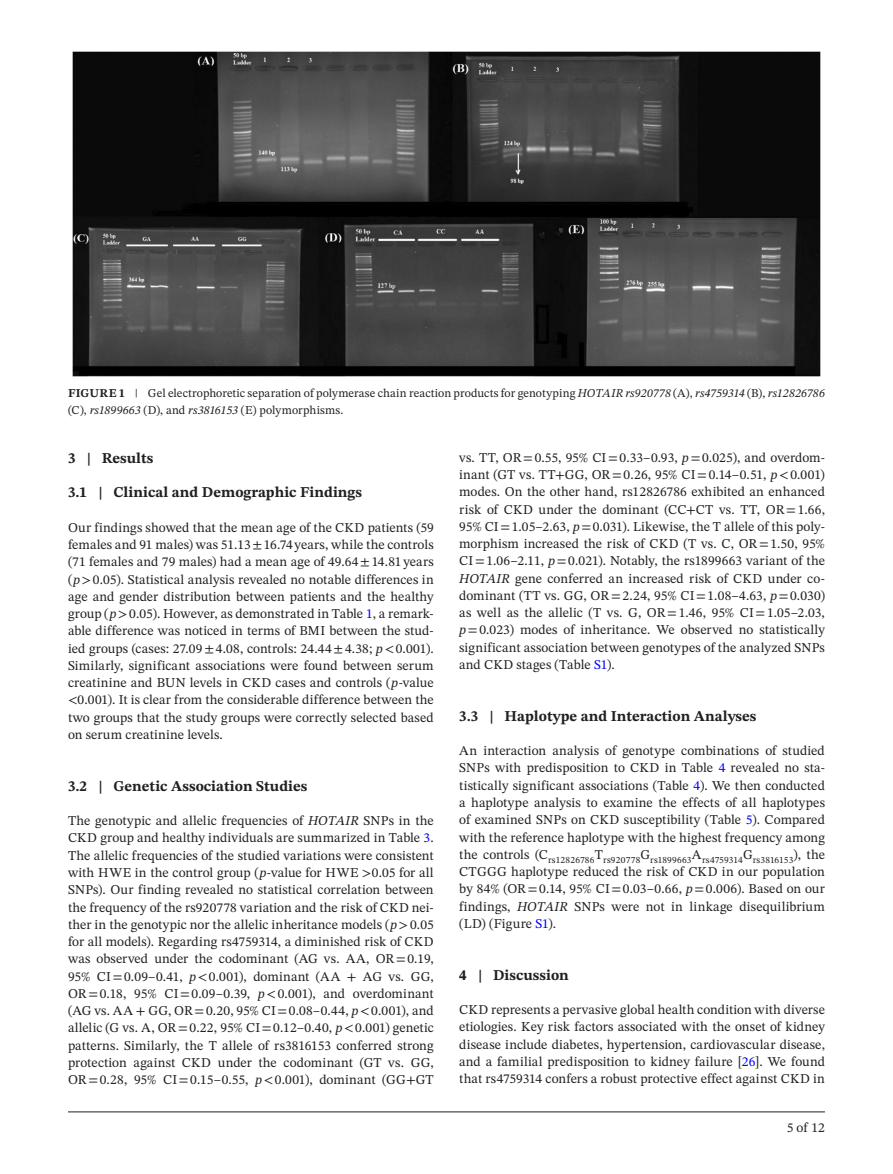
<style>
.page{position:relative;width:893px;height:1174px;background:#fff}
.page>*{position:absolute;margin:0;border:0;box-sizing:border-box;transform-origin:0 0}
.t1{font:700 15px "STIX Two Text";color:#231f20}
.t2{font:13.5px/17.2px "STIX Two Text";letter-spacing:.01em;color:#231f20;text-align:justify}
.t3{font:12px/17.2px "STIX Two Text";letter-spacing:.005em;color:#231f20}
.t4{font:9.45px "STIX Two Text";letter-spacing:.02em;color:#231f20}
.s1{font-weight:700}
.s2{font-style:italic}
.s3{color:#00f}
</style>
<div class="page">
<hr style="left:68px;top:1111px;width:757px;height:1px;background:#231f20">
<img style="left:72px;top:51px;width:749px;height:326px">
<p class="t3" style="left:68px;top:384px;width:758px"><span class="s1">FIGURE 1</span> | Gel electrophoretic separation of polymerase chain reaction products for genotyping <span class="s2">HOTAIR rs920778</span> (A), <span class="s2">rs4759314</span> (B), <span class="s2">rs12826786 </span>(C), <span class="s2">rs1899663</span> (D), and <span class="s2">rs3816153</span> (E) polymorphisms.</p>
<p class="t1" style="left:68px;top:447px;width:87px">3 | Results</p>
<p class="t1" style="left:68px;top:481px;width:296px">3.1 | Clinical and Demographic Findings</p>
<p class="t2" style="left:68px;top:518px;width:367px">Our findings showed that the mean age of the CKD patients (59 females and 91 males) was 51.13±16.74 years, while the controls (71 females and 79 males) had a mean age of 49.64±14.81 years (<span class="s2">p</span>&gt;0.05). Statistical analysis revealed no notable differences in age and gender distribution between patients and the healthy group (<span class="s2">p</span>&gt;0.05). However, as demonstrated in Table <span class="s3">1</span>, a remark&shy;able difference was noticed in terms of BMI between the stud&shy;ied groups (cases: 27.09±4.08, controls: 24.44±4.38; <span class="s2">p</span>&lt;0.001).<br>Similarly, significant associations were found between serum creatinine and BUN levels in CKD cases and controls (<span class="s2">p</span>-value &lt;0.001). It is clear from the considerable difference between the two groups that the study groups were correctly selected based on serum creatinine levels.</p>
<p class="t1" style="left:68px;top:775px;width:241px">3.2 | Genetic Association Studies</p>
<p class="t2" style="left:68px;top:812px;width:367px">The genotypic and allelic frequencies of <span class="s2">HOTAIR</span> SNPs in the CKD group and healthy individuals are summarized in Table <span class="s3">3</span>.<br>The allelic frequencies of the studied variations were consistent with HWE in the control group (<span class="s2">p</span>-value for HWE &gt;0.05 for all SNPs). Our finding revealed no statistical correlation between the frequency of the rs920778 variation and the risk of CKD nei&shy;ther in the genotypic nor the allelic inheritance models (<span class="s2">p</span>&gt;0.05 for all models). Regarding rs4759314, a diminished risk of CKD was observed under the codominant (AG vs. AA, OR=0.19, 95% CI=0.09–0.41, <span class="s2">p</span>&lt;0.001), dominant (AA + AG vs. GG, OR=0.18, 95% CI=0.09–0.39, <span class="s2">p</span>&lt;0.001), and overdominant (AG vs. AA + GG, OR=0.20, 95% CI=0.08–0.44, <span class="s2">p</span>&lt;0.001), and allelic (G vs. A, OR=0.22, 95% CI=0.12–0.40, <span class="s2">p</span>&lt;0.001) genetic patterns. Similarly, the T allele of rs3816153 conferred strong protection against CKD under the codominant (GT vs. GG, OR=0.28, 95% CI=0.15–0.55, <span class="s2">p</span>&lt;0.001), dominant (GG+GT</p>
<p class="t2" style="left:459px;top:449px;width:367px">vs. TT, OR=0.55, 95% CI=0.33–0.93, <span class="s2">p</span>=0.025), and overdom&shy;inant (GT vs. TT+GG, OR=0.26, 95% CI=0.14–0.51, <span class="s2">p</span>&lt;0.001) modes. On the other hand, rs12826786 exhibited an enhanced risk of CKD under the dominant (CC+CT vs. TT, OR=1.66, 95% CI=1.05–2.63, <span class="s2">p</span>=0.031). Likewise, the T allele of this poly&shy;morphism increased the risk of CKD (T vs. C, OR=1.50, 95% CI=1.06–2.11, <span class="s2">p</span>=0.021). Notably, the rs1899663 variant of the <span class="s2">HOTAIR</span> gene conferred an increased risk of CKD under co&shy;dominant (TT vs. GG, OR=2.24, 95% CI=1.08–4.63, <span class="s2">p</span>=0.030) as well as the allelic (T vs. G, OR=1.46, 95% CI=1.05–2.03, <span class="s2">p</span>=0.023) modes of inheritance. We observed no statistically significant association between genotypes of the analyzed SNPs and CKD stages (Table <span class="s3">S1</span>).</p>
<p class="t1" style="left:459px;top:705px;width:299px">3.3 | Haplotype and Interaction Analyses</p>
<p class="t2" style="left:459px;top:742px;width:367px">An interaction analysis of genotype combinations of studied SNPs with predisposition to CKD in Table <span class="s3">4</span> revealed no sta&shy;tistically significant associations (Table <span class="s3">4</span>). We then conducted a haplotype analysis to examine the effects of all haplotypes of examined SNPs on CKD susceptibility (Table <span class="s3">5</span>). Compared with the reference haplotype with the highest frequency among</p>
<p class="t4" style="left:459px;top:853px;width:367px"><sup>the</sup> <sup>controls</sup> <sup>(C</sup>rs12826786<sup>T</sup>rs920778<sup>G</sup>rs1899663<sup>A</sup>rs4759314<sup>G</sup>rs3816153<sup>),</sup> <sup>the</sup></p>
<p class="t2" style="left:459px;top:862px;width:367px">CTGGG haplotype reduced the risk of CKD in our population by 84% (OR=0.14, 95% CI=0.03–0.66, <span class="s2">p</span>=0.006). Based on our findings, <span class="s2">HOTAIR</span> SNPs were not in linkage disequilibrium (LD) (Figure <span class="s3">S1</span>).</p>
<p class="t1" style="left:459px;top:963px;width:111px">4 | Discussion</p>
<p class="t2" style="left:459px;top:1000px;width:367px">CKD represents a pervasive global health condition with diverse etiologies. Key risk factors associated with the onset of kidney disease include diabetes, hypertension, cardiovascular disease, and a familial predisposition to kidney failure [<span class="s3">26</span>]. We found that rs4759314 confers a robust protective effect against CKD in</p>
<p class="t2" style="left:787px;top:1119px;width:40px">5 of 12</p>
</div>
